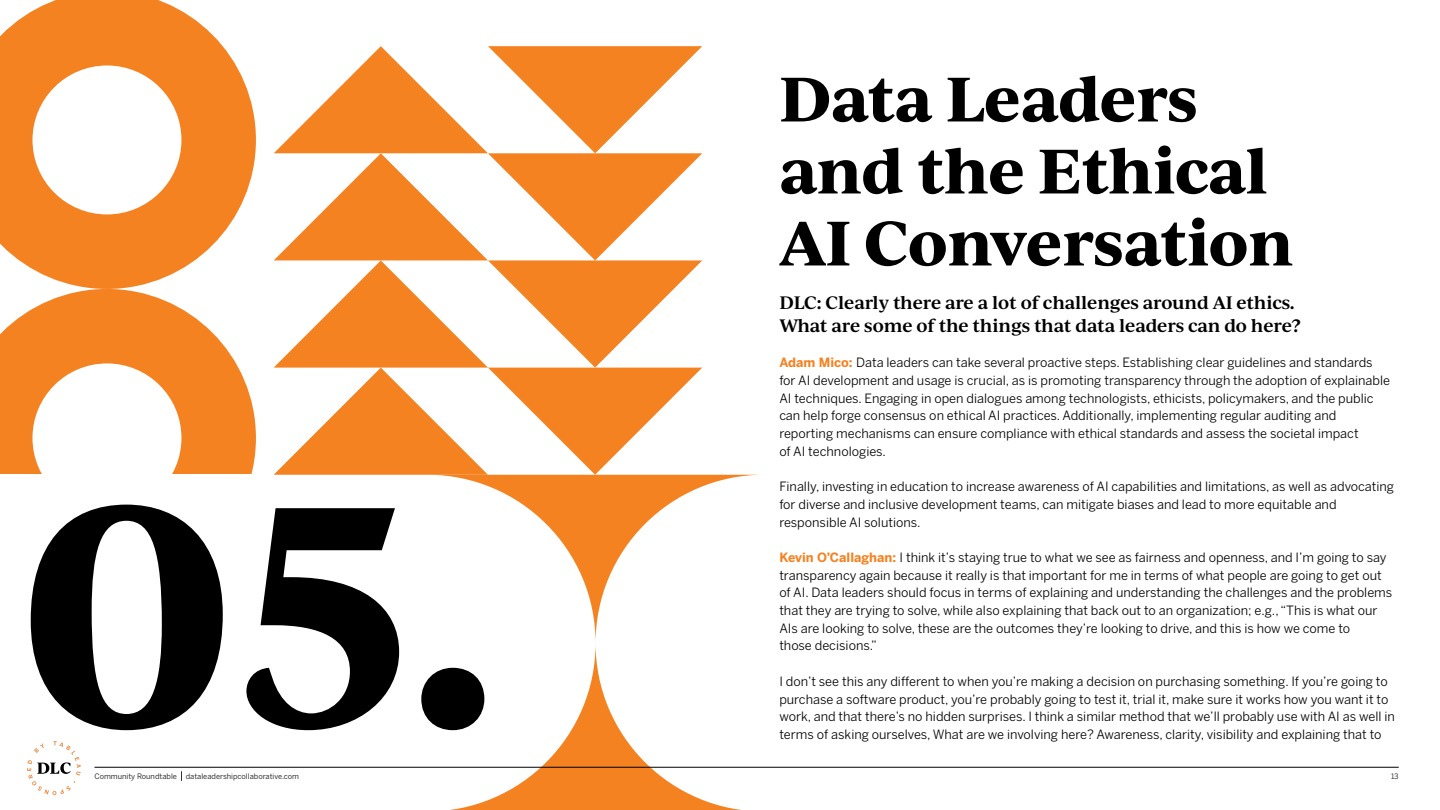
<style>
.page{position:relative;width:1440px;height:810px;background:#fff}
.page>*{position:absolute;margin:0;border:0;box-sizing:border-box;transform-origin:0 0}
.t1{font:700 300px "Ivy Journal";color:#000}
.t2{font:700 60px/72px "Ivy Journal";letter-spacing:-.01em;color:#000}
.t3{font:600 17.25px/23.2px "Ivy Journal";letter-spacing:-.015em;color:#000}
.t4{font:12.75px/17.7px "Benton Sans";color:#000}
.t5{font:7.5px "Benton Sans";color:#333}
.s1{font-weight:700;color:#f58221}
</style>
<div class="page">
<svg style="left:0;top:0;width:256px;height:289px;fill:#f58221"></svg>
<svg style="left:0;top:289px;width:256px;height:185px;fill:#f58221"></svg>
<svg style="left:274px;top:368px;width:428px;height:107px"></svg>
<svg style="left:274px;top:260px;width:428px;height:108px"></svg>
<svg style="left:274px;top:46px;width:428px;height:214px"></svg>
<svg style="left:427px;top:475px;width:337px;height:335px"></svg>
<hr style="left:94px;top:767px;width:1305px;height:1px;background:#000">
<svg style="left:27px;top:741px;width:54px;height:54px"></svg>
<h1 class="t1" style="left:17px;top:387px;width:482px">05.</h1>
<h2 class="t2" style="left:779px;top:61px;width:516px">Data Leaders and the Ethical<br>AI Conversation</h2>
<h3 class="t3" style="left:779px;top:290px;width:523px">DLC: Clearly there are a lot of challenges around AI ethics.<br>What are some of the things that data leaders can do here?</h3>
<p class="t4" style="left:779px;top:354px;width:612px"><span class="s1">Adam Mico:</span> Data leaders can take several proactive steps. Establishing clear guidelines and standards for AI development and usage is crucial, as is promoting transparency through the adoption of explainable AI techniques. Engaging in open dialogues among technologists, ethicists, policymakers, and the public can help forge consensus on ethical AI practices. Additionally, implementing regular auditing and reporting mechanisms can ensure compliance with ethical standards and assess the societal impact<br>of AI technologies.</p>
<p class="t4" style="left:779px;top:478px;width:616px">Finally, investing in education to increase awareness of AI capabilities and limitations, as well as advocating for diverse and inclusive development teams, can mitigate biases and lead to more equitable and responsible AI solutions.</p>
<p class="t4" style="left:779px;top:548px;width:615px"><span class="s1">Kevin O’Callaghan:</span> I think it’s staying true to what we see as fairness and openness, and I’m going to say transparency again because it really is that important for me in terms of what people are going to get out of AI. Data leaders should focus in terms of explaining and understanding the challenges and the problems that they are trying to solve, while also explaining that back out to an organization; e.g., “This is what our AIs are looking to solve, these are the outcomes they’re looking to drive, and this is how we come to<br>those decisions.”</p>
<p class="t4" style="left:779px;top:672px;width:617px">I don’t see this any different to when you’re making a decision on purchasing something. If you’re going to purchase a software product, you’re probably going to test it, trial it, make sure it works how you want it to work, and that there’s no hidden surprises. I think a similar method that we’ll probably use with AI as well in</p>
<p class="t4" style="left:779px;top:725px;width:604px">terms of asking ourselves, What are we involving here? Awareness, clarity, visibility and explaining that to</p>
<p class="t5" style="left:94px;top:772px;width:206px">Community Roundtable dataleadershipcollaborative.com</p>
<p class="t5" style="left:1391px;top:772px;width:9px">13</p>
</div>
